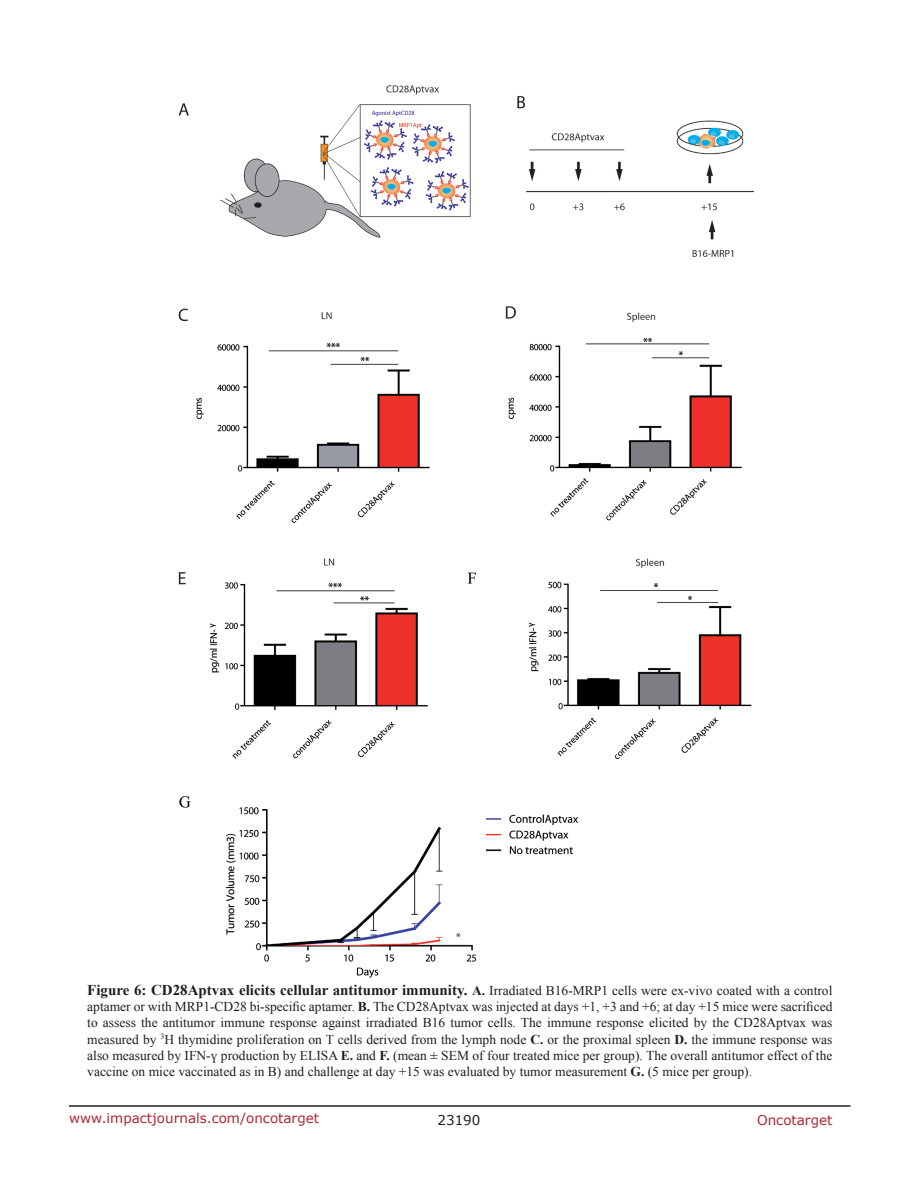
<style>
.page{position:relative;width:918px;height:1188px;background:#fff}
.page>*{position:absolute;margin:0;border:0;box-sizing:border-box;transform-origin:0 0}
.t1{font:13.5px/16.2px "Times New Roman";color:#201d20;text-align:justify}
.t2{font:13.5px "Verdana";color:#ac2830}
.t3{font:13.5px "Verdana";color:#201d20}
.s1{font-weight:700;font-size:15px}
.s2{font-weight:700}
</style>
<div class="page">
<hr style="left:69px;top:1105px;width:781px;height:2px;background:#231f20">
<img style="left:178px;top:85px;width:575px;height:892px">
<p class="t1" style="left:87px;top:982px;width:747px"><span class="s1">Figure 6: CD28Aptvax elicits cellular antitumor immunity.</span> <span class="s2">A.</span> Irradiated B16-MRP1 cells were ex-vivo coated with a control aptamer or with MRP1-CD28 bi-specific aptamer. <span class="s2">B.</span> The CD28Aptvax was injected at days +1, +3 and +6; at day +15 mice were sacrificed to assess the antitumor immune response against irradiated B16 tumor cells. The immune response elicited by the CD28Aptvax was measured by <sup>3</sup>H thymidine proliferation on T cells derived from the lymph node <span class="s2">C.</span> or the proximal spleen <span class="s2">D.</span> the immune response was also measured by IFN-ү production by ELISA <span class="s2">E.</span> and <span class="s2">F.</span> (mean ± SEM of four treated mice per group). The overall antitumor effect of the vaccine on mice vaccinated as in B) and challenge at day +15 was evaluated by tumor measurement <span class="s2">G.</span> (5 mice per group).</p>
<p class="t2" style="left:69px;top:1109px;width:252px">www.impactjournals.com/oncotarget</p>
<p class="t3" style="left:438px;top:1111px;width:44px">23190</p>
<p class="t2" style="left:757px;top:1111px;width:77px">Oncotarget</p>
</div>
